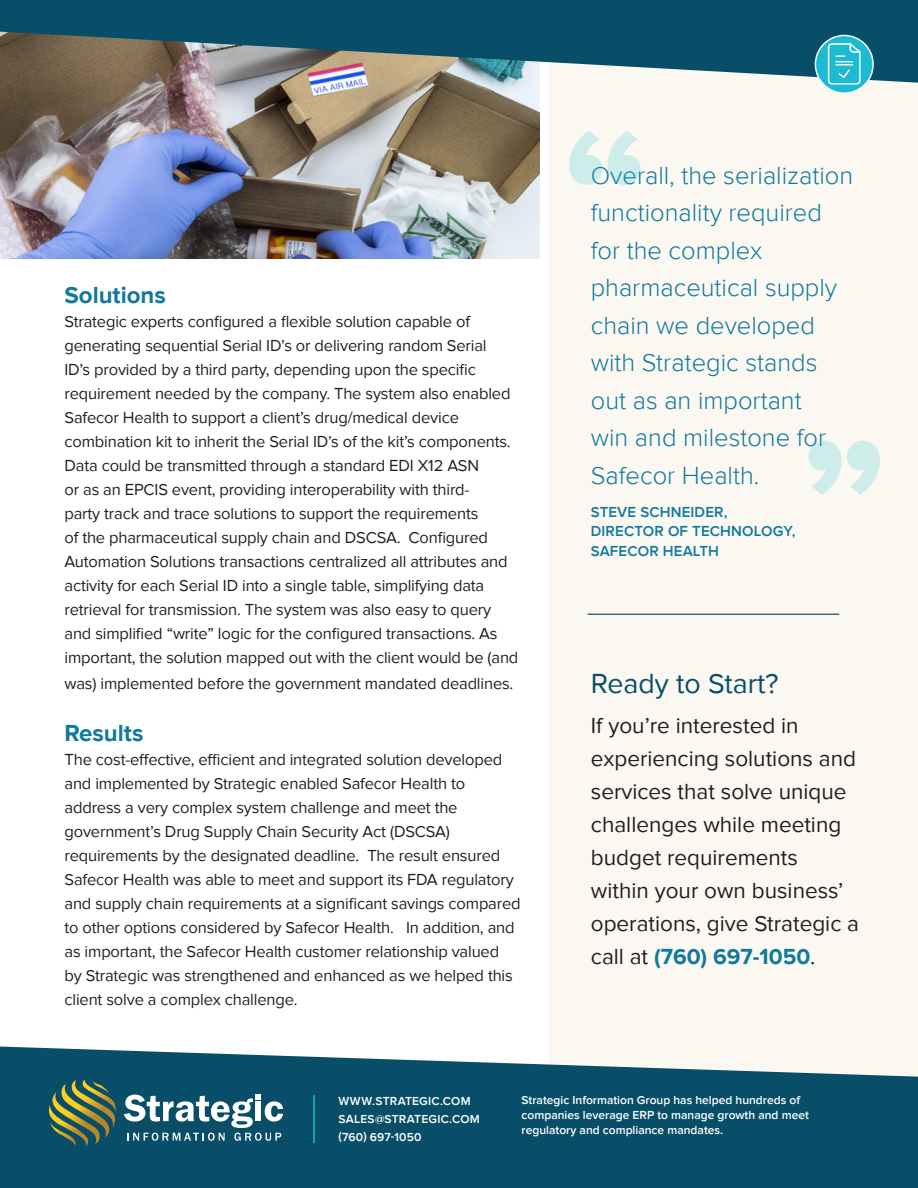
<style>
.page{position:relative;width:918px;height:1188px;background:#fff}
.page>*{position:absolute;margin:0;border:0;box-sizing:border-box;transform-origin:0 0}
.t1{font:28.5px "Proxima Nova";color:#084e68}
.t2{font:300 25.5px/37.5px "Proxima Nova";color:#12799d}
.t3{font:700 24px "Proxima Nova";color:#12799d}
.t4{font:22.5px/33px "Proxima Nova";color:#231f20}
.t5{font:16.5px/24px "Proxima Nova";letter-spacing:-.01em;color:#231f20}
.t6{font:600 15px/19.5px "Proxima Nova";letter-spacing:.01em;color:#12799d}
.t7{font:600 12px/18px "Proxima Nova";color:#fff}
.s1{font-weight:700;color:#12799d}
</style>
<div class="page">
<img style="left:0;top:83px;width:540px;height:175px">
<div style="left:550px;top:25px;width:368px;height:1053px;background:#faf8f1"></div>
<svg style="left:0;top:0;width:918px;height:83px;background:#386573"></svg>
<hr style="left:588px;top:614px;width:251px;height:1px;background:#084e68">
<svg style="left:815px;top:35px;width:59px;height:59px"></svg>
<svg style="left:569px;top:131px;width:72px;height:54px"></svg>
<svg style="left:809px;top:441px;width:71px;height:54px"></svg>
<svg style="left:0;top:1047px;width:918px;height:141px;background:#246278"></svg>
<svg style="left:49px;top:1080px;width:234px;height:66px;background:#447379"></svg>
<hr style="left:313px;top:1095px;width:2px;height:48px;background:#1dbad1">
<h3 class="t3" style="left:64px;top:281px;width:103px">Solutions</h3>
<p class="t5" style="left:64px;top:310px;width:455px">Strategic experts configured a flexible solution capable of generating sequential Serial ID’s or delivering random Serial<br>ID’s provided by a third party, depending upon the specific requirement needed by the company. The system also enabled Safecor Health to support a client’s drug/medical device combination kit to inherit the Serial ID’s of the kit’s components.<br>Data could be transmitted through a standard EDI X12 ASN<br>or as an EPCIS event, providing interoperability with third-<br>party track and trace solutions to support the requirements<br>of the pharmaceutical supply chain and DSCSA. Configured Automation Solutions transactions centralized all attributes and activity for each Serial ID into a single table, simplifying data retrieval for transmission. The system was also easy to query and simplified “write” logic for the configured transactions. As important, the solution mapped out with the client would be (and</p>
<p class="t5" style="left:64px;top:671px;width:450px">was) implemented before the government mandated deadlines.</p>
<h3 class="t3" style="left:64px;top:719px;width:80px">Results</h3>
<p class="t5" style="left:64px;top:748px;width:458px">The cost-effective, efficient and integrated solution developed and implemented by Strategic enabled Safecor Health to address a very complex system challenge and meet the government’s Drug Supply Chain Security Act (DSCSA) requirements by the designated deadline. The result ensured Safecor Health was able to meet and support its FDA regulatory and supply chain requirements at a significant savings compared to other options considered by Safecor Health. In addition, and as important, the Safecor Health customer relationship valued by Strategic was strengthened and enhanced as we helped this client solve a complex challenge.</p>
<h2 class="t2" style="left:591px;top:157px;width:264px">Overall, the serialization functionality required for the complex pharmaceutical supply chain we developed with Strategic stands out as an important<br>win and milestone for<br>Safecor Health.</h2>
<p class="t6" style="left:591px;top:502px;width:206px">STEVE SCHNEIDER,<br>DIRECTOR OF TECHNOLOGY,<br>SAFECOR HEALTH</p>
<h1 class="t1" style="left:591px;top:667px;width:189px">Ready to Start?</h1>
<h3 class="t4" style="left:591px;top:709px;width:270px">If you’re interested in experiencing solutions and services that solve unique challenges while meeting budget requirements within your own business’ operations, give Strategic a call at <span class="s1">(760) 697-1050</span>.</h3>
<p class="t7" style="left:339px;top:1092px;width:143px">WWW.STRATEGIC.COM<br>SALES@STRATEGIC.COM (760) 697-1050</p>
<p class="t7" style="left:522px;top:1093px;width:289px;line-height:15px">Strategic Information Group has helped hundreds of companies leverage ERP to manage growth and meet regulatory and compliance mandates.</p>
</div>
